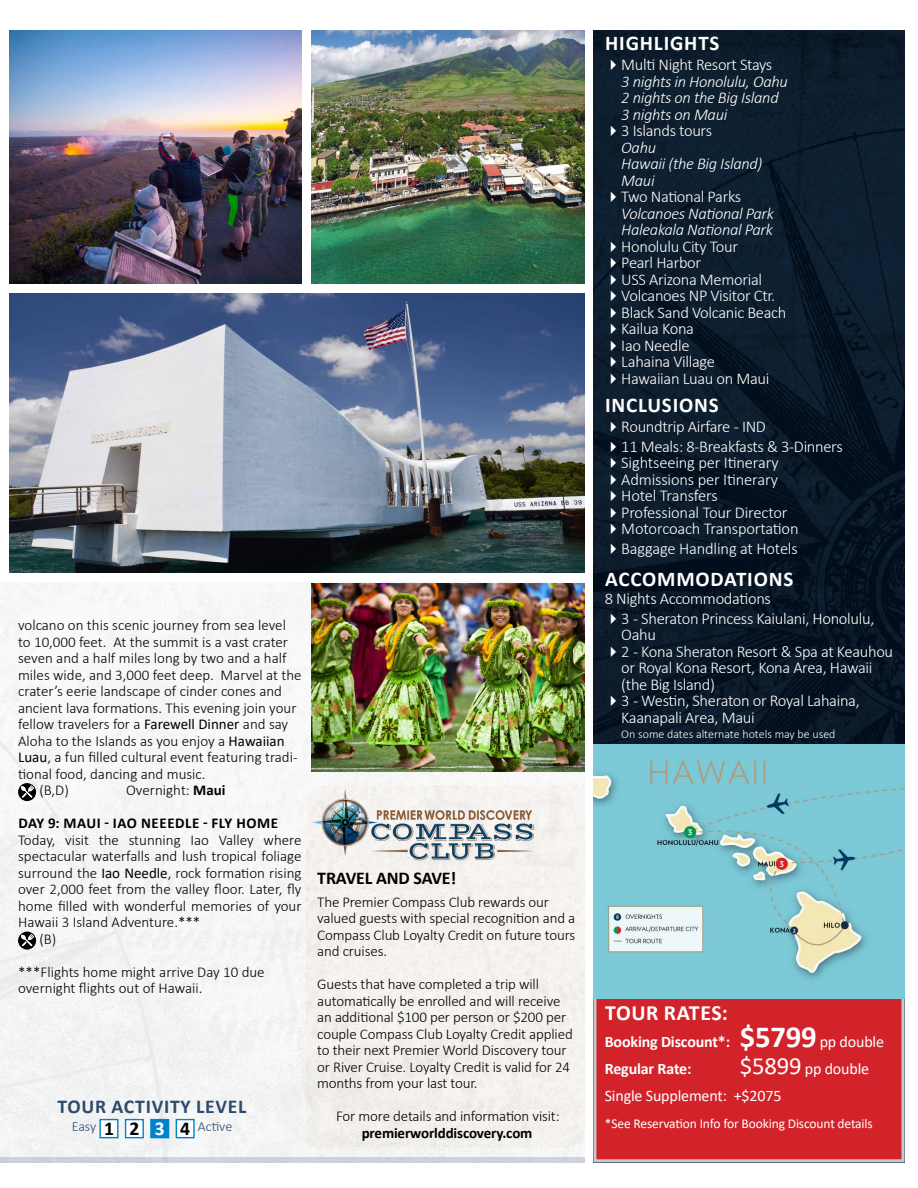
<style>
.page{position:relative;width:918px;height:1188px;background:#fff}
.page>*{position:absolute;margin:0;border:0;box-sizing:border-box;transform-origin:0 0}
.t1{font:700 21.75px "Calibri";letter-spacing:.03em;color:#fff}
.t2{font:700 21px "Calibri";letter-spacing:.04em;color:#fff}
.t3{font:700 19.65px "Calibri";letter-spacing:.04em;color:#2c4a6c}
.t4{font:700 18px "Calibri";letter-spacing:-.01em;color:#000}
.t5{font:300 16.5px/16.5px "Calibri";letter-spacing:-.02em;color:#fff}
.t6{font:italic 300 16.5px/16.5px "Calibri";letter-spacing:-.02em;color:#fff}
.t7{font:700 16.05px/27px "Calibri";letter-spacing:-.01em;color:#fff}
.t8{font:16.05px/27px "Calibri";letter-spacing:-.01em;color:#fff}
.t9{font:300 15px/16.5px "Calibri";letter-spacing:-.01em;color:#000}
.t10{font:700 15px "Calibri";letter-spacing:.04em;color:#000}
.t11{font:700 15px "Calibri";letter-spacing:-.01em;color:#000}
.t12{font:300 14.1px "Calibri";letter-spacing:-.005em;color:#2c4a6c}
.t13{font:13.5px "Calibri";letter-spacing:-.01em;color:#fff}
.t14{font:300 12px "Calibri";color:#fff}
.s1{font-weight:400}
.s2{font-weight:700}
.s3{font-weight:700;font-size:19.65px;color:#000}
.s4{font-weight:700;font-size:19.65px;color:#fff}
.s5{font-size:30.75px}
.s6{font-size:24.75px}
</style>
<div class="page">
<div style="left:0;top:582px;width:585px;height:575px;background:#f6f6f6"></div>
<img style="left:10px;top:30px;width:292px;height:254px">
<img style="left:311px;top:30px;width:274px;height:254px">
<img style="left:311px;top:583px;width:274px;height:188px">
<img style="left:10px;top:294px;width:575px;height:279px">
<div style="left:0;top:1157px;width:585px;height:5px;background:#ccd3da"></div>
<div style="left:593px;top:970px;width:311px;height:192px;background:#d2232a;border:3px solid #c7c8ca"></div>
<img style="left:593px;top:30px;width:311px;height:715px">
<svg style="left:18px;top:783px;width:18px;height:18px"></svg>
<svg style="left:21px;top:785px;width:13px;height:13px"></svg>
<div style="left:18px;top:932px;width:18px;height:18px;background:#000;border-radius:50%"></div>
<svg style="left:21px;top:934px;width:28px;height:37px"></svg>
<div style="left:306px;top:786px;width:279px;height:362px;background:#f4f1ee"></div>
<img style="left:306px;top:785px;width:238px;height:81px">
<img style="left:593px;top:745px;width:311px;height:253px">
<div style="left:100px;top:1120px;width:18px;height:18px;background:#fff"></div>
<div style="left:99px;top:1119px;width:20px;height:19px;border:1px solid #0083ca"></div>
<div style="left:126px;top:1120px;width:17px;height:18px;background:#fff"></div>
<div style="left:125px;top:1119px;width:19px;height:19px;border:1px solid #0083ca"></div>
<div style="left:151px;top:1120px;width:18px;height:18px;background:#0083ca"></div>
<div style="left:150px;top:1119px;width:19px;height:19px;border:1px solid #0083ca"></div>
<div style="left:176px;top:1120px;width:18px;height:18px;background:#fff"></div>
<div style="left:176px;top:1119px;width:19px;height:19px;border:1px solid #0083ca"></div>
<svg style="left:611px;top:60px;width:5px;height:10px"></svg>
<svg style="left:611px;top:126px;width:5px;height:10px"></svg>
<svg style="left:611px;top:192px;width:5px;height:10px"></svg>
<svg style="left:611px;top:241px;width:5px;height:11px"></svg>
<svg style="left:611px;top:258px;width:5px;height:10px"></svg>
<svg style="left:611px;top:274px;width:5px;height:11px"></svg>
<svg style="left:611px;top:291px;width:5px;height:10px"></svg>
<svg style="left:611px;top:307px;width:5px;height:11px"></svg>
<svg style="left:611px;top:324px;width:5px;height:10px"></svg>
<svg style="left:611px;top:340px;width:5px;height:11px"></svg>
<svg style="left:611px;top:357px;width:5px;height:10px"></svg>
<svg style="left:611px;top:373px;width:5px;height:11px"></svg>
<svg style="left:611px;top:422px;width:5px;height:10px"></svg>
<svg style="left:611px;top:441px;width:5px;height:11px"></svg>
<svg style="left:611px;top:458px;width:5px;height:10px"></svg>
<svg style="left:611px;top:474px;width:5px;height:11px"></svg>
<svg style="left:611px;top:491px;width:5px;height:10px"></svg>
<svg style="left:611px;top:507px;width:5px;height:11px"></svg>
<svg style="left:611px;top:524px;width:5px;height:10px"></svg>
<svg style="left:611px;top:543px;width:5px;height:11px"></svg>
<svg style="left:611px;top:613px;width:5px;height:11px"></svg>
<svg style="left:611px;top:646px;width:5px;height:11px"></svg>
<svg style="left:611px;top:696px;width:5px;height:10px"></svg>
<p class="t9" style="left:18px;top:617px;width:269px">volcano on this scenic journey from sea level</p>
<p class="t9" style="left:18px;top:633px;width:272px">to 10,000 feet. At the summit is a vast crater</p>
<p class="t9" style="left:18px;top:650px;width:270px">seven and a half miles long by two and a half</p>
<p class="t9" style="left:18px;top:666px;width:285px">miles wide, and 3,000 feet deep. Marvel at the</p>
<p class="t9" style="left:18px;top:683px;width:265px">crater’s eerie landscape of cinder cones and</p>
<p class="t9" style="left:18px;top:699px;width:280px">ancient lava formations. This evening join your</p>
<p class="t9" style="left:18px;top:716px;width:272px">fellow travelers for a <span class="s1">Farewell Dinner</span> and say</p>
<p class="t9" style="left:18px;top:732px;width:268px">Aloha to the Islands as you enjoy a <span class="s1">Hawaiian</span></p>
<p class="t9" style="left:18px;top:749px;width:281px"><span class="s1">Luau</span>, a fun filled cultural event featuring tradi-</p>
<p class="t9" style="left:18px;top:765px;width:189px">tional food, dancing and music.</p>
<p class="t9" style="left:39px;top:782px;width:31px">(B,D)</p>
<p class="t9" style="left:126px;top:782px;width:101px">Overnight: <span class="s2">Maui</span></p>
<p class="t10" style="left:18px;top:813px;width:261px">DAY 9: MAUI - IAO NEEEDLE - FLY HOME</p>
<p class="t9" style="left:18px;top:831px;width:285px">Today, visit the stunning Iao Valley where</p>
<p class="t9" style="left:18px;top:848px;width:285px">spectacular waterfalls and lush tropical foliage</p>
<p class="t9" style="left:18px;top:864px;width:285px">surround the <span class="s1">Iao Needle</span>, rock formation rising</p>
<p class="t9" style="left:18px;top:881px;width:285px">over 2,000 feet from the valley floor. Later, fly</p>
<p class="t9" style="left:18px;top:897px;width:285px">home filled with wonderful memories of your</p>
<p class="t9" style="left:18px;top:914px;width:184px">Hawaii 3 Island Adventure.***</p>
<p class="t9" style="left:39px;top:930px;width:18px">(B)</p>
<p class="t9" style="left:18px;top:963px;width:248px">***Flights home might arrive Day 10 due overnight flights out of Hawaii.</p>
<h3 class="t3" style="left:58px;top:1092px;width:190px">TOUR ACTIVITY LEVEL</h3>
<p class="t12" style="left:72px;top:1118px;width:162px">Easy <span class="s3">1 2</span> <span class="s4">3</span> <span class="s3">4</span> Active</p>
<p class="t4" style="left:317px;top:866px;width:141px">TRAVEL AND SAVE!</p>
<p class="t9" style="left:317px;top:893px;width:260px">The Premier Compass Club rewards our valued guests with special recognition and a Compass Club Loyalty Credit on future tours and cruises.</p>
<p class="t9" style="left:317px;top:976px;width:257px">Guests that have completed a trip will automatically be enrolled and will receive an additional $100 per person or $200 per couple Compass Club Loyalty Credit applied to their next Premier World Discovery tour or River Cruise. Loyalty Credit is valid for 24 months from your last tour.</p>
<p class="t9" style="left:336px;top:1108px;width:225px">For more details and information visit:</p>
<p class="t11" style="left:362px;top:1122px;width:172px">premierworlddiscovery.com</p>
<h2 class="t2" style="left:605px;top:28px;width:116px">HIGHLIGHTS</h2>
<p class="t5" style="left:621px;top:56px;width:153px">Multi Night Resort Stays</p>
<p class="t6" style="left:621px;top:73px;width:168px">3 nights in Honolulu, Oahu<br>2 nights on the Big Island<br>3 nights on Maui</p>
<p class="t5" style="left:621px;top:122px;width:92px">3 Islands tours</p>
<p class="t6" style="left:621px;top:139px;width:143px">Oahu<br>Hawaii (the Big Island)<br>Maui</p>
<p class="t5" style="left:621px;top:188px;width:121px">Two National Parks</p>
<p class="t6" style="left:621px;top:205px;width:154px">Volcanoes National Park<br>Haleakala National Park</p>
<p class="t5" style="left:621px;top:238px;width:167px">Honolulu City Tour<br>Pearl Harbor<br>USS Arizona Memorial<br>Volcanoes NP Visitor Ctr.<br>Black Sand Volcanic Beach<br>Kailua Kona<br>Iao Needle<br>Lahaina Village<br>Hawaiian Luau on Maui</p>
<h2 class="t2" style="left:605px;top:390px;width:115px">INCLUSIONS</h2>
<p class="t5" style="left:621px;top:417px;width:223px;line-height:19.5px">Roundtrip Airfare - IND<br>11 Meals: 8-Breakfasts &amp; 3-Dinners</p>
<p class="t5" style="left:621px;top:454px;width:179px">Sightseeing per Itinerary<br>Admissions per Itinerary<br>Hotel Transfers<br>Professional Tour Director<br>Motorcoach Transportation</p>
<p class="t5" style="left:621px;top:540px;width:178px">Baggage Handling at Hotels</p>
<h2 class="t2" style="left:605px;top:564px;width:190px">ACCOMMODATIONS</h2>
<p class="t5" style="left:621px;top:588px;width:255px;line-height:20px;text-indent:-16px">8 Nights Accommodations<br>3 - Sheraton Princess Kaiulani, Honolulu,</p>
<p class="t5" style="left:621px;top:626px;width:273px">Oahu<br>2 - Kona Sheraton Resort &amp; Spa at Keauhou or Royal Kona Resort, Kona Area, Hawaii (the Big Island)<br>3 - Westin, Sheraton or Royal Lahaina,<br>Kaanapali Area, Maui</p>
<p class="t14" style="left:621px;top:726px;width:216px">On some dates alternate hotels may be used</p>
<h1 class="t1" style="left:605px;top:997px;width:124px">TOUR RATES:</h1>
<p class="t7" style="left:605px;top:1028px;width:281px">Booking Discount*: <span class="s5">$5799</span> <span class="s1">pp double<br></span>Regular Rate:</p>
<p class="t8" style="left:605px;top:1054px;width:266px;text-indent:135px"><span class="s6">$5899</span> pp double<br>Single Supplement: +$2075</p>
<p class="t13" style="left:605px;top:1114px;width:270px">*See Reservation Info for Booking Discount details</p>
</div>
